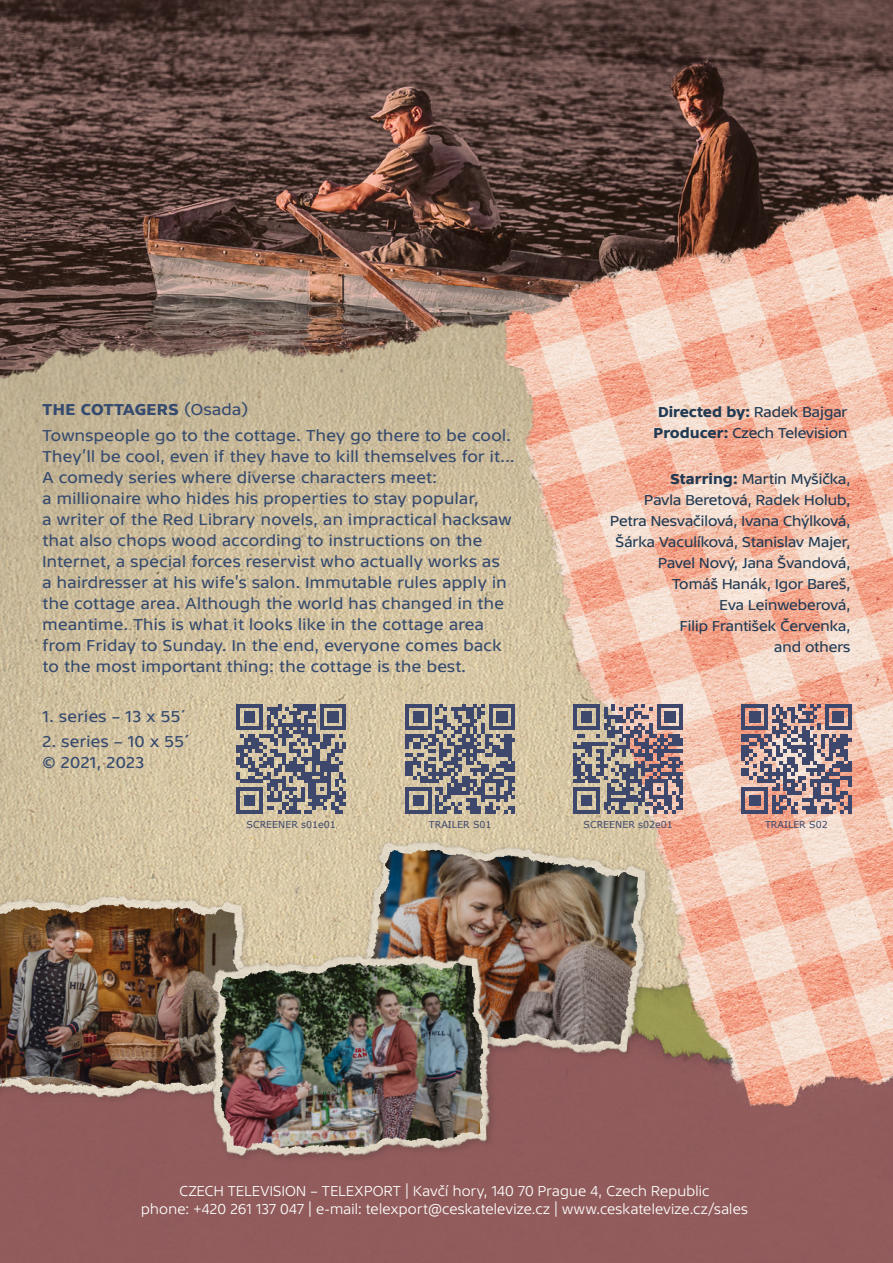
<style>
.page{position:relative;width:893px;height:1263px;background:#fff}
.page>*{position:absolute;margin:0;border:0;box-sizing:border-box;transform-origin:0 0}
.nadpis_maly{font:16.5px/21px "TV Sans Print";letter-spacing:.025em;color:#354a6e}
.nadpis_maly-2{font:700 16.5px "TV Sans Print";letter-spacing:.025em;color:#354a6e}
.TEXT_zakladni{font:15px/21px "TV Sans Print";color:#213a53;text-align:right}
.Telexport{font:15px "TV Sans Print Lig";letter-spacing:.015em;color:#fff;scale:.96 1}
.TEXT_zakladni-2{font:700 15px "TV Sans Print";color:#213a53}
.t1{font:9.45px "Verdana";color:#3d486c}
.s1{font-weight:400}
.s2{font-weight:700}
</style>
<div class="page">
<img style="left:0;top:0;width:893px;height:1263px">
<div style="left:0;top:893px;width:257px;height:212px;background:#231f20;opacity:.1"></div>
<img style="left:0;top:894px;width:253px;height:207px">
<img style="left:38px;top:904px;width:85px;height:10px">
<img style="left:351px;top:830px;width:307px;height:236px">
<img style="left:377px;top:850px;width:39px;height:70px">
<img style="left:202px;top:946px;width:298px;height:221px">
<img style="left:291px;top:963px;width:69px;height:12px">
<svg style="left:236px;top:704px;width:110px;height:110px;background:#818085"></svg>
<svg style="left:405px;top:704px;width:110px;height:110px;background:#818085"></svg>
<svg style="left:573px;top:704px;width:110px;height:110px;background:#897f86"></svg>
<svg style="left:741px;top:704px;width:110px;height:110px;background:#917f89"></svg>
<p class="nadpis_maly-2" style="left:43px;top:400px;width:207px">THE COTTAGERS <span class="s1">(Osada)</span></p>
<p class="nadpis_maly" style="left:43px;top:424px;width:473px">Townspeople go to the cottage. They go there to be cool.<br>They’ll be cool, even if they have to kill themselves for it...<br>A comedy series where diverse characters meet:<br>a millionaire who hides his properties to stay popular,<br>a writer of the Red Library novels, an impractical hacksaw that also chops wood according to instructions on the Internet, a special forces reservist who actually works as<br>a hairdresser at his wife’s salon. Immutable rules apply in the cottage area. Although the world has changed in the meantime. This is what it looks like in the cottage area from Friday to Sunday. In the end, everyone comes back to the most important thing: the cottage is the best.</p>
<p class="nadpis_maly" style="left:43px;top:706px;width:145px">1. series – 13 x 55´</p>
<p class="nadpis_maly" style="left:43px;top:731px;width:148px">2. series – 10 x 55´ © 2021, 2023</p>
<p class="TEXT_zakladni-2" style="left:658px;top:403px;width:191px">Directed by: <span class="s1">Radek Bajgar</span></p>
<p class="TEXT_zakladni" style="left:653px;top:422px;width:196px"><span class="s2">Producer:</span> Czech Television</p>
<p class="TEXT_zakladni" style="left:610px;top:468px;width:242px"><span class="s2">Starring:</span> Martin Myšička,<br>Pavla Beretová, Radek Holub,<br>Petra Nesvačilová, Ivana Chýlková,<br>Šárka Vaculíková, Stanislav Majer,<br>Pavel Nový, Jana Švandová,<br>Tomáš Hanák, Igor Bareš,<br>Eva Leinweberová,<br>Filip František Červenka,<br>and others</p>
<p class="t1" style="left:247px;top:818px;width:91px">SCREENER s01e01</p>
<p class="t1" style="left:429px;top:818px;width:64px">TRAILER S01</p>
<p class="t1" style="left:584px;top:818px;width:91px">SCREENER s02e01</p>
<p class="t1" style="left:765px;top:818px;width:64px">TRAILER S02</p>
<p class="Telexport" style="left:180px;top:1183px;width:553px">CZECH TELEVISION – TELEXPORT | Kavčí hory, 140 70 Prague 4, Czech Republic</p>
<p class="Telexport" style="left:141px;top:1201px;width:634px">phone: +420 261 137 047 | e-mail: telexport@ceskatelevize.cz | www.ceskatelevize.cz/sales</p>
</div>
